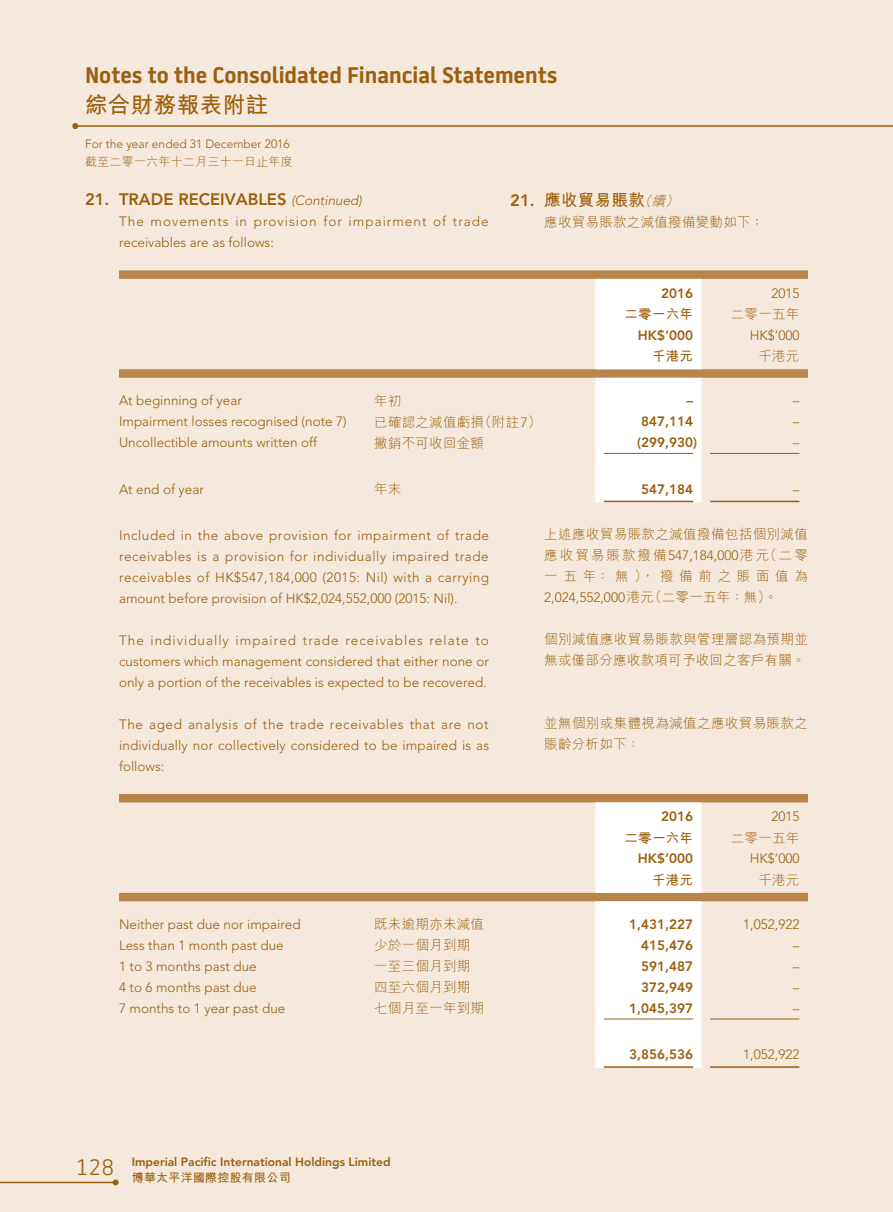
<style>
.page{position:relative;width:893px;height:1212px;background:#f4e9dc}
.page>*{position:absolute;margin:0;border:0;box-sizing:border-box;transform-origin:0 0}
.t1{font:700 22.5px "Battersea";color:#9c5f0d}
.t2{font:700 22.5px "M Hei HK";letter-spacing:.02em;color:#9c5f0d}
._01_H1_E{font:800 16.5px "Avenir LT Std";color:#9c5f0d}
._001_H1_C{font:700 16.5px "M Hei HK";letter-spacing:.02em;color:#9c5f0d}
._00_txt_E{font:300 13.5px/21px "Avenir LT Std";color:#9c5f0d;text-align:justify}
._000_txt_C{font:300 13.5px/21px "M Hei HK";letter-spacing:.02em;color:#9c5f0d}
._50_Table_txt{font:300 13.5px "Avenir LT Std";color:#9c5f0d}
._50_Table_txt-2{font:800 13.5px "Avenir LT Std";color:#9c5f0d}
._00_txt_E-2{font:300 13.5px/21px "Avenir LT Std";letter-spacing:.075em;color:#9c5f0d}
._000_txt_C-2{font:700 13.5px "M Hei HK";letter-spacing:.02em;color:#9c5f0d}
.t3{font:800 12px "Avenir LT Std";color:#9c5f0d}
.t4{font:300 12px "Avenir LT Std";color:#9c5f0d}
.t5{font:300 12px "M Hei HK";letter-spacing:.02em;color:#9c5f0d}
.t6{font:700 12px "M Hei HK";letter-spacing:.02em;color:#9c5f0d}
.s1{font-weight:300;font-style:italic;font-size:13.5px}
.s2{font-family:"Avenir LT Std";font-weight:800}
.s3{font-family:"Avenir LT Std"}
.s4{font-family:"Battersea";font-weight:300;font-size:22.5px}
</style>
<div class="page">
<hr style="left:75px;top:125px;width:818px;height:2px;background:#9c5f0d">
<svg style="left:72px;top:123px;width:6px;height:6px"></svg>
<hr style="left:0;top:1182px;width:116px;height:1px;background:#9c5f0d">
<svg style="left:113px;top:1179px;width:6px;height:6px"></svg>
<svg style="left:119px;top:270px;width:689px;height:108px"></svg>
<div style="left:595px;top:279px;width:107px;height:223px;background:#fff"></div>
<hr style="left:604px;top:453px;width:89px;height:1px;background:#9c5f0d">
<hr style="left:710px;top:453px;width:89px;height:1px;background:#9c5f0d">
<hr style="left:604px;top:501px;width:89px;height:1px;background:#9c5f0d">
<hr style="left:710px;top:501px;width:89px;height:1px;background:#9c5f0d">
<svg style="left:119px;top:794px;width:689px;height:107px"></svg>
<div style="left:595px;top:802px;width:107px;height:266px;background:#fff"></div>
<hr style="left:604px;top:1018px;width:89px;height:1px;background:#9c5f0d">
<hr style="left:710px;top:1018px;width:89px;height:1px;background:#9c5f0d">
<hr style="left:604px;top:1066px;width:89px;height:2px;background:#9c5f0d">
<hr style="left:710px;top:1066px;width:89px;height:2px;background:#9c5f0d">
<h1 class="t1" style="left:85px;top:61px;width:474px">Notes to the Consolidated Financial Statements</h1>
<h1 class="t2" style="left:85px;top:88px;width:185px">綜合財務報表附註</h1>
<p class="t4" style="left:85px;top:137px;width:206px">For the year ended 31 December 2016</p>
<p class="t5" style="left:85px;top:156px;width:209px">截至二零一六年十二月三十一日止年度</p>
<p class="_01_H1_E" style="left:85px;top:190px;width:278px">21. TRADE RECEIVABLES <span class="s1">(Continued)</span></p>
<p class="_00_txt_E-2" style="left:119px;top:211px;width:371px">The movements in provision for impairment of trade receivables are as follows:</p>
<p class="_001_H1_C" style="left:510px;top:188px;width:173px"><span class="s2">21.</span> 應收貿易賬款<span class="s1">（續）</span></p>
<p class="_000_txt_C" style="left:544px;top:211px;width:221px">應收貿易賬款之減值撥備變動如下：</p>
<p class="_50_Table_txt-2" style="left:661px;top:285px;width:33px">2016</p>
<p class="_50_Table_txt" style="left:771px;top:285px;width:30px">2015</p>
<p class="_000_txt_C-2" style="left:624px;top:304px;width:70px">二零一六年</p>
<p class="_000_txt_C" style="left:731px;top:303px;width:70px">二零一五年</p>
<p class="_50_Table_txt-2" style="left:638px;top:327px;width:57px">HK$’000</p>
<p class="_50_Table_txt" style="left:750px;top:327px;width:51px">HK$’000</p>
<p class="_000_txt_C-2" style="left:652px;top:346px;width:43px">千港元</p>
<p class="_000_txt_C" style="left:758px;top:345px;width:43px">千港元</p>
<p class="_50_Table_txt" style="left:119px;top:392px;width:124px">At beginning of year</p>
<p class="_000_txt_C" style="left:374px;top:390px;width:29px">年初</p>
<p class="_50_Table_txt-2" style="left:686px;top:392px;width:8px">–</p>
<p class="_50_Table_txt" style="left:793px;top:392px;width:8px">–</p>
<p class="_50_Table_txt" style="left:119px;top:413px;width:229px">Impairment losses recognised (note 7)</p>
<p class="_000_txt_C" style="left:374px;top:411px;width:169px">已確認之減值虧損（附註<span class="s3">7</span>）</p>
<p class="_50_Table_txt-2" style="left:641px;top:413px;width:53px">847,114</p>
<p class="_50_Table_txt" style="left:793px;top:413px;width:8px">–</p>
<p class="_50_Table_txt" style="left:119px;top:434px;width:200px">Uncollectible amounts written off</p>
<p class="_000_txt_C" style="left:374px;top:432px;width:111px">撇銷不可收回金額</p>
<p class="_50_Table_txt-2" style="left:637px;top:434px;width:61px">(299,930)</p>
<p class="_50_Table_txt" style="left:793px;top:434px;width:8px">–</p>
<p class="_50_Table_txt" style="left:119px;top:481px;width:86px">At end of year</p>
<p class="_000_txt_C" style="left:374px;top:478px;width:29px">年末</p>
<p class="_50_Table_txt-2" style="left:641px;top:481px;width:53px">547,184</p>
<p class="_50_Table_txt" style="left:793px;top:481px;width:8px">–</p>
<p class="_00_txt_E" style="left:119px;top:524px;width:372px">Included in the above provision for impairment of trade receivables is a provision for individually impaired trade receivables of HK$547,184,000 (2015: Nil) with a carrying amount before provision of HK$2,024,552,000 (2015: Nil).</p>
<p class="_00_txt_E" style="left:119px;top:629px;width:371px">The individually impaired trade receivables relate to customers which management considered that either none or only a portion of the receivables is expected to be recovered.</p>
<p class="_00_txt_E" style="left:119px;top:713px;width:372px">The aged analysis of the trade receivables that are not individually nor collectively considered to be impaired is as follows:</p>
<p class="_000_txt_C" style="left:544px;top:523px;width:265px;text-align:justify">上述應收貿易賬款之減值撥備包括個別減值應收貿易賬款撥備<span class="s3">547,184,000</span>港元（二零一五年：無），撥備前之賬面值為<span class="s3">2,024,552,000</span>港元（二零一五年：無）。</p>
<p class="_000_txt_C" style="left:544px;top:628px;width:265px">個別減值應收貿易賬款與管理層認為預期並無或僅部分應收款項可予收回之客戶有關。</p>
<p class="_000_txt_C" style="left:544px;top:712px;width:265px">並無個別或集體視為減值之應收貿易賬款之賬齡分析如下：</p>
<p class="_50_Table_txt-2" style="left:661px;top:808px;width:33px">2016</p>
<p class="_50_Table_txt" style="left:771px;top:808px;width:30px">2015</p>
<p class="_000_txt_C-2" style="left:624px;top:828px;width:70px">二零一六年</p>
<p class="_000_txt_C" style="left:731px;top:827px;width:70px">二零一五年</p>
<p class="_50_Table_txt-2" style="left:638px;top:850px;width:57px">HK$’000</p>
<p class="_50_Table_txt" style="left:750px;top:850px;width:51px">HK$’000</p>
<p class="_000_txt_C-2" style="left:652px;top:870px;width:43px">千港元</p>
<p class="_000_txt_C" style="left:758px;top:869px;width:43px">千港元</p>
<p class="_50_Table_txt" style="left:119px;top:916px;width:183px">Neither past due nor impaired</p>
<p class="_000_txt_C" style="left:374px;top:913px;width:111px">既未逾期亦未減值</p>
<p class="_50_Table_txt-2" style="left:629px;top:916px;width:65px">1,431,227</p>
<p class="_50_Table_txt" style="left:743px;top:916px;width:58px">1,052,922</p>
<p class="_50_Table_txt" style="left:119px;top:937px;width:166px">Less than 1 month past due</p>
<p class="_000_txt_C" style="left:374px;top:934px;width:98px">少於一個月到期</p>
<p class="_50_Table_txt-2" style="left:641px;top:937px;width:53px">415,476</p>
<p class="_50_Table_txt" style="left:793px;top:937px;width:8px">–</p>
<p class="_50_Table_txt" style="left:119px;top:958px;width:139px">1 to 3 months past due</p>
<p class="_000_txt_C" style="left:374px;top:955px;width:98px">一至三個月到期</p>
<p class="_50_Table_txt-2" style="left:641px;top:958px;width:53px">591,487</p>
<p class="_50_Table_txt" style="left:793px;top:958px;width:8px">–</p>
<p class="_50_Table_txt" style="left:119px;top:979px;width:139px">4 to 6 months past due</p>
<p class="_000_txt_C" style="left:374px;top:976px;width:98px">四至六個月到期</p>
<p class="_50_Table_txt-2" style="left:641px;top:979px;width:53px">372,949</p>
<p class="_50_Table_txt" style="left:793px;top:979px;width:8px">–</p>
<p class="_50_Table_txt" style="left:119px;top:1000px;width:168px">7 months to 1 year past due</p>
<p class="_000_txt_C" style="left:374px;top:997px;width:111px">七個月至一年到期</p>
<p class="_50_Table_txt-2" style="left:629px;top:1000px;width:65px">1,045,397</p>
<p class="_50_Table_txt" style="left:793px;top:1000px;width:8px">–</p>
<p class="_50_Table_txt-2" style="left:629px;top:1046px;width:65px">3,856,536</p>
<p class="_50_Table_txt" style="left:743px;top:1046px;width:58px">1,052,922</p>
<p class="t3" style="left:76px;top:1155px;width:316px"><span class="s4">128</span> Imperial Pacific International Holdings Limited</p>
<p class="t6" style="left:132px;top:1169px;width:160px">博華太平洋國際控股有限公司</p>
</div>
